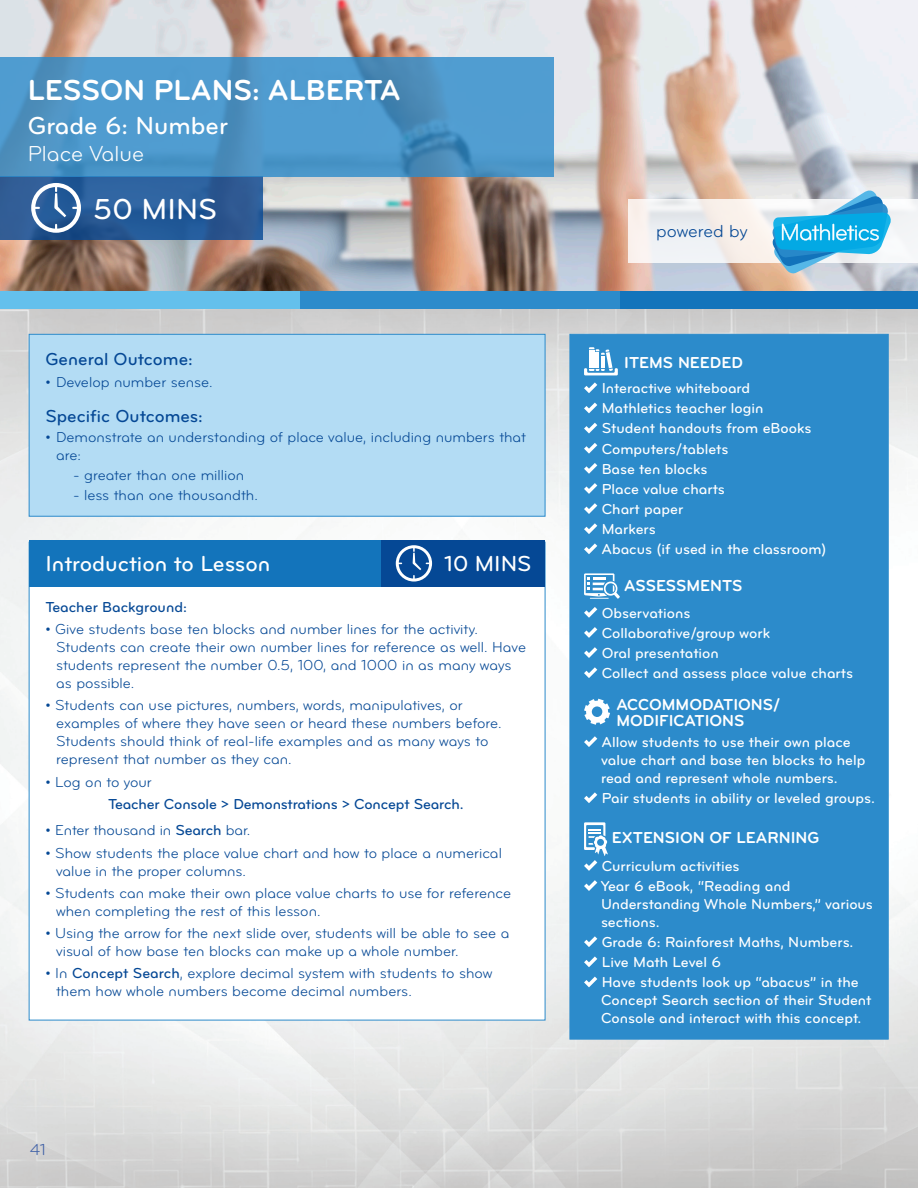
<style>
.page{position:relative;width:918px;height:1188px;background:#fff}
.page>*{position:absolute;margin:0;border:0;box-sizing:border-box;transform-origin:0 0}
.t1{font:30px "Bryant Bold Alternate";color:#fff}
.t2{font:30px "Bryant Medium Alternate";color:#fff}
.t3{font:25.5px "Bryant Medium Alternate";color:#fff}
.t4{font:22.5px "Bryant Medium Alternate";color:#fff}
.t5{font:22.5px "Bryant Regular Alternate";color:#fff}
.t6{font:18px "Bryant Medium Alternate";color:#054895}
.t7{font:18px "Bryant Regular Alternate";letter-spacing:-.005em;color:#054895}
.t8{font:16.5px/16.5px "Bryant Bold Alternate";color:#fff}
.t9{font:16.5px "Bryant Regular Alternate";color:#3f60a6}
.t10{font:15px/18px "Bryant Regular Alternate";color:#054895}
.t11{font:15px/20.1px "Bryant Medium Alternate";color:#fff}
.t12{font:15px "Bryant Medium Alternate";letter-spacing:-.01em;color:#054895}
.s1{font-family:"Bryant Medium Alternate"}
</style>
<div class="page">
<img style="left:0;top:0;width:918px;height:291px">
<img style="left:0;top:308px;width:918px;height:880px">
<div style="left:619px;top:291px;width:299px;height:17px;background:#1374bb"></div>
<svg style="left:629px;top:199px;width:289px;height:64px;fill:#f5f2f1"></svg>
<svg style="left:772px;top:189px;width:119px;height:85px"></svg>
<svg style="left:0;top:176px;width:263px;height:64px;background:#295c98"></svg>
<svg style="left:31px;top:183px;width:50px;height:50px"></svg>
<div style="left:0;top:291px;width:300px;height:17px;background:#64c0ec"></div>
<div style="left:300px;top:291px;width:319px;height:17px;background:#2c8bcb"></div>
<svg style="left:0;top:57px;width:554px;height:119px;background:#4d96c9"></svg>
<div style="left:570px;top:334px;width:319px;height:706px;background:#2c8bcb;border:1px solid #2c8bcb"></div>
<div style="left:29px;top:334px;width:516px;height:183px;background:#b3dcf4;border:1px solid #2c8bcb"></div>
<svg style="left:584px;top:382px;width:13px;height:11px"></svg>
<svg style="left:584px;top:403px;width:13px;height:10px"></svg>
<svg style="left:584px;top:423px;width:13px;height:10px"></svg>
<svg style="left:584px;top:443px;width:13px;height:11px"></svg>
<svg style="left:584px;top:463px;width:13px;height:11px"></svg>
<svg style="left:584px;top:483px;width:13px;height:11px"></svg>
<svg style="left:584px;top:503px;width:13px;height:11px"></svg>
<svg style="left:584px;top:523px;width:13px;height:11px"></svg>
<svg style="left:584px;top:543px;width:13px;height:11px"></svg>
<svg style="left:584px;top:347px;width:34px;height:28px"></svg>
<svg style="left:584px;top:607px;width:13px;height:11px"></svg>
<svg style="left:584px;top:627px;width:13px;height:11px"></svg>
<svg style="left:584px;top:647px;width:13px;height:11px"></svg>
<svg style="left:584px;top:667px;width:13px;height:11px"></svg>
<svg style="left:584px;top:573px;width:36px;height:26px"></svg>
<svg style="left:584px;top:736px;width:13px;height:11px"></svg>
<svg style="left:584px;top:792px;width:13px;height:11px"></svg>
<svg style="left:584px;top:699px;width:26px;height:26px"></svg>
<svg style="left:584px;top:880px;width:13px;height:11px"></svg>
<svg style="left:584px;top:936px;width:13px;height:11px"></svg>
<svg style="left:584px;top:956px;width:13px;height:11px"></svg>
<svg style="left:584px;top:977px;width:13px;height:10px"></svg>
<svg style="left:584px;top:822px;width:24px;height:49px"></svg>
<div style="left:29px;top:542px;width:516px;height:478px;background:#fff"></div>
<div style="left:29px;top:540px;width:389px;height:47px;background:#1374bb"></div>
<div style="left:381px;top:540px;width:164px;height:47px;background:#054895"></div>
<svg style="left:396px;top:545px;width:36px;height:37px"></svg>
<h1 class="t1" style="left:28px;top:72px;width:375px">LESSON PLANS: ALBERTA</h1>
<h2 class="t3" style="left:28px;top:110px;width:202px">Grade 6: Number</h2>
<h3 class="t5" style="left:28px;top:140px;width:118px">Place Value</h3>
<h1 class="t2" style="left:93px;top:191px;width:125px">50 MINS</h1>
<p class="t6" style="left:45px;top:348px;width:149px">General Outcome:</p>
<p class="t10" style="left:45px;top:373px;width:169px">• Develop number sense.</p>
<p class="t6" style="left:45px;top:405px;width:159px">Specific Outcomes:</p>
<p class="t10" style="left:56px;top:428px;width:471px;text-indent:-11px">• Demonstrate an understanding of place value, including numbers that are:</p>
<p class="t10" style="left:73px;top:466px;width:173px">- greater than one million</p>
<p class="t10" style="left:73px;top:486px;width:186px">- less than one thousandth.</p>
<h3 class="t4" style="left:45px;top:550px;width:226px">Introduction to Lesson</h3>
<h3 class="t4" style="left:444px;top:550px;width:89px">10 MINS</h3>
<p class="t12" style="left:45px;top:598px;width:143px">Teacher Background:</p>
<p class="t10" style="left:56px;top:620px;width:471px;text-indent:-11px">• Give students base ten blocks and number lines for the activity.<br>Students can create their own number lines for reference as well. Have students represent the number 0.5, 100, and 1000 in as many ways as possible.</p>
<p class="t10" style="left:56px;top:697px;width:447px;text-indent:-11px">• Students can use pictures, numbers, words, manipulatives, or examples of where they have seen or heard these numbers before.<br>Students should think of real-life examples and as many ways to represent that number as they can.</p>
<p class="t10" style="left:45px;top:773px;width:108px">• Log on to your</p>
<p class="t12" style="left:108px;top:795px;width:357px">Teacher Console &gt; Demonstrations &gt; Concept Search.</p>
<p class="t10" style="left:46px;top:822px;width:206px">• Enter thousand in <span class="s1">Search</span> bar.</p>
<p class="t10" style="left:56px;top:844px;width:447px;text-indent:-11px">• Show students the place value chart and how to place a numerical value in the proper columns.</p>
<p class="t10" style="left:56px;top:884px;width:457px;text-indent:-11px">• Students can make their own place value charts to use for reference when completing the rest of this lesson.</p>
<p class="t10" style="left:56px;top:924px;width:455px;text-indent:-11px">• Using the arrow for the next slide over, students will be able to see a visual of how base ten blocks can make up a whole number.</p>
<p class="t10" style="left:56px;top:965px;width:438px;text-indent:-11px">• In <span class="s1">Concept Search</span>, explore decimal system with students to show them how whole numbers become decimal numbers.</p>
<p class="t9" style="left:30px;top:1140px;width:18px">41</p>
<p class="t7" style="left:656px;top:221px;width:93px">powered by</p>
<p class="t8" style="left:624px;top:355px;width:120px">ITEMS NEEDED</p>
<p class="t11" style="left:601px;top:378px;width:227px">Interactive whiteboard<br>Mathletics teacher login<br>Student handouts from eBooks<br>Computers/tablets<br>Base ten blocks<br>Place value charts<br>Chart paper<br>Markers<br>Abacus (if used in the classroom)</p>
<p class="t8" style="left:624px;top:577px;width:120px">ASSESSMENTS</p>
<p class="t11" style="left:602px;top:603px;width:253px">Observations<br>Collaborative/group work<br>Oral presentation<br>Collect and assess place value charts</p>
<p class="t8" style="left:616px;top:696px;width:165px">ACCOMMODATIONS/<br>MODIFICATIONS</p>
<p class="t11" style="left:601px;top:733px;width:266px;line-height:18px">Allow students to use their own place value chart and base ten blocks to help read and represent whole numbers.</p>
<p class="t11" style="left:602px;top:788px;width:275px">Pair students in ability or leveled groups.</p>
<p class="t8" style="left:612px;top:830px;width:209px">EXTENSION OF LEARNING</p>
<p class="t11" style="left:601px;top:856px;width:191px">Curriculum activities<br>Year 6 eBook, “Reading and</p>
<p class="t11" style="left:601px;top:895px;width:273px;line-height:18px">Understanding Whole Numbers,” various sections.</p>
<p class="t11" style="left:602px;top:932px;width:259px">Grade 6: Rainforest Maths, Numbers.<br>Live Math Level 6<br>Have students look up “abacus” in the</p>
<p class="t11" style="left:601px;top:991px;width:272px;line-height:18px">Concept Search section of their Student<br>Console and interact with this concept.</p>
</div>
